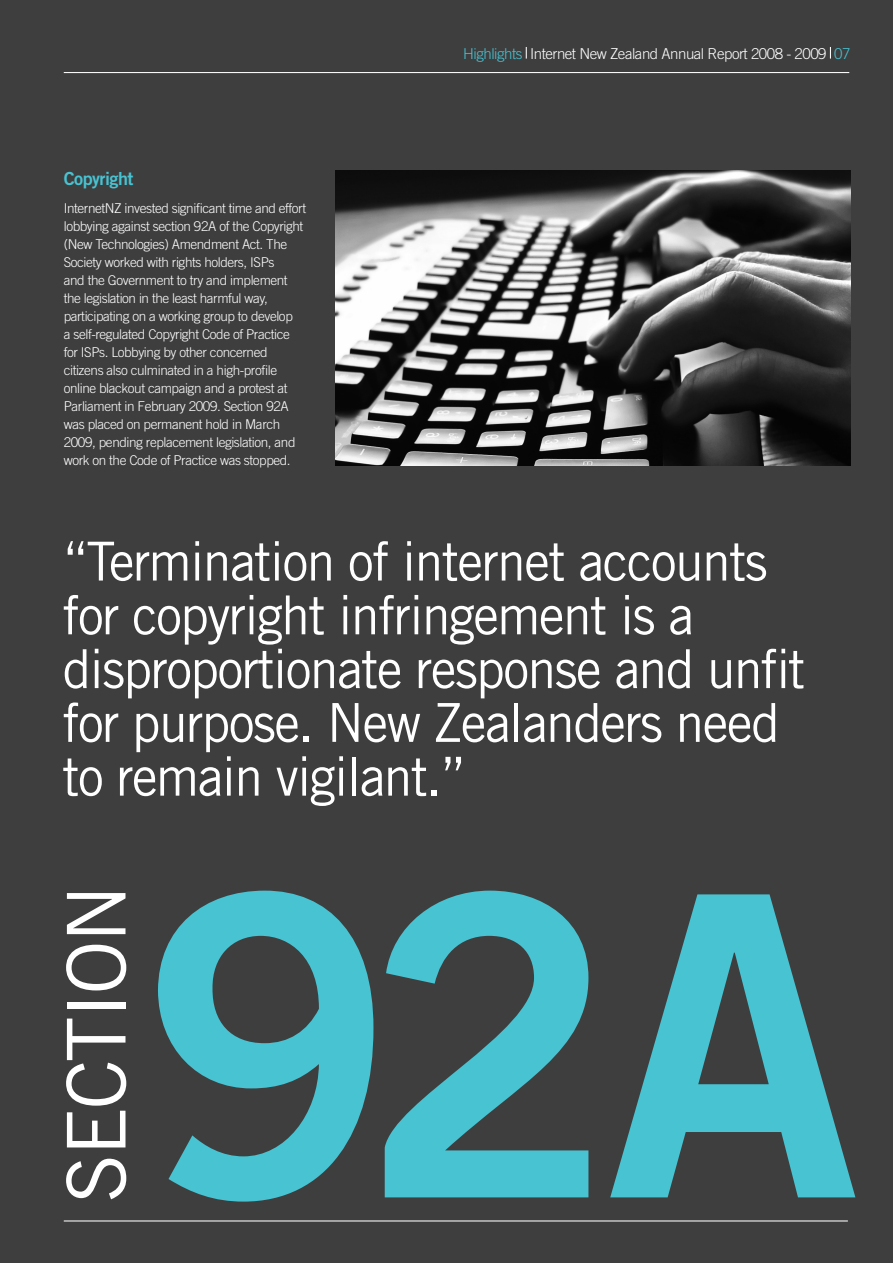
<style>
.page{position:relative;width:893px;height:1263px;background:#3e3e3f}
.page>*{position:absolute;margin:0;border:0;box-sizing:border-box;transform-origin:0 0}
.t1{font:419.1px "Trade Gothic Bold Two";color:#47c3d2}
.t2{font:81.15px "Trade Gothic";letter-spacing:-.03em;color:#fff}
.t3{font:53.7px/53.7px "Trade Gothic";letter-spacing:-.03em;color:#fff;scale:.96 1}
.H2_-_blue{font:18px "Trade Gothic Bold Two";letter-spacing:-.03em;color:#47c3d2}
.t4{font:300 15px "Trade Gothic";letter-spacing:-.03em;color:#fff}
.Body_-_black{font:300 13.5px/18px "Trade Gothic";letter-spacing:-.03em;color:#fff}
.s1{color:#47c3d2}
</style>
<div class="page">
<hr style="left:64px;top:72px;width:785px;height:1px;background:#fff">
<hr style="left:64px;top:1220px;width:784px;height:1px;background:#fff">
<svg style="left:526px;top:47px;width:1px;height:12px"></svg>
<svg style="left:830px;top:47px;width:1px;height:12px"></svg>
<img style="left:336px;top:170px;width:514px;height:296px">
<p class="H2_-_blue" style="left:64px;top:167px;width:71px">Copyright</p>
<p class="Body_-_black" style="left:64px;top:199px;width:244px">InternetNZ invested significant time and effort lobbying against section 92A of the Copyright (New Technologies) Amendment Act. The Society worked with rights holders, ISPs<br>and the Government to try and implement the legislation in the least harmful way, participating on a working group to develop<br>a self-regulated Copyright Code of Practice for ISPs. Lobbying by other concerned citizens also culminated in a high-profile online blackout campaign and a protest at Parliament in February 2009. Section 92A was placed on permanent hold in March 2009, pending replacement legislation, and work on the Code of Practice was stopped.</p>
<p class="t4" style="left:463px;top:44px;width:389px"><span class="s1">Highlights</span> Internet New Zealand Annual Report 2008 - 2009 <span class="s1">07</span></p>
<p class="t3" style="left:62px;top:534px;width:775px">“Termination of internet accounts for copyright infringement is a disproportionate response and unfit for purpose. New Zealanders need to remain vigilant.”</p>
<p class="t2" style="left:48px;top:1203px;width:321px;rotate:-90deg">SECTION</p>
<p class="t1" style="left:143px;top:788px;width:719px">92A</p>
</div>
